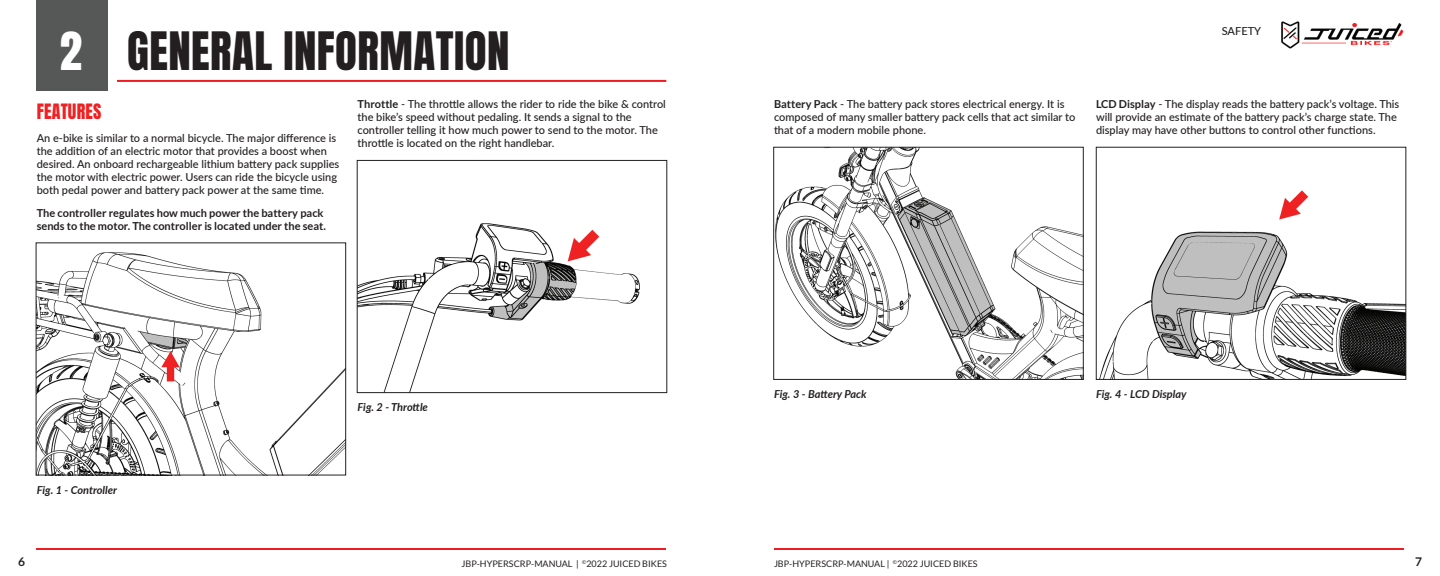
<style>
.page{position:relative;width:1440px;height:576px;background:#fff}
.page>*{position:absolute;margin:0;border:0;box-sizing:border-box;transform-origin:0 0}
.t1{font:45px "Anton";letter-spacing:.01em;color:#231f20}
.t2{font:18px "Anton";letter-spacing:.01em;color:#ee2123}
.t3{font:700 12px "Lato";color:#231f20}
.t4{font:500 11px/13.2px "Lato";color:#231f20}
.t5{font:700 11px/13.2px "Lato";color:#231f20}
.t6{font:italic 700 11px "Lato";color:#231f20}
.t7{font:9px "Lato";color:#231f20}
.s1{color:#fff}
.s2{font-weight:700}
</style>
<div class="page">
<img style="left:1281px;top:21px;width:123px;height:28px">
<hr style="left:774px;top:548px;width:630px;height:2px;background:#ee1d23">
<hr style="left:36px;top:548px;width:630px;height:2px;background:#ee1d23">
<hr style="left:117px;top:80px;width:549px;height:2px;background:#ee1d23">
<div style="left:36px;top:0;width:72px;height:91px;background:#565757"></div>
<img style="left:38px;top:252px;width:306px;height:221px">
<div style="left:36px;top:243px;width:310px;height:232px;border:1px solid #231f20"></div>
<img style="left:359px;top:223px;width:281px;height:168px">
<div style="left:357px;top:160px;width:310px;height:233px;border:1px solid #231f20"></div>
<img style="left:775px;top:149px;width:307px;height:229px">
<div style="left:773px;top:147px;width:311px;height:233px;border:1px solid #231f20"></div>
<img style="left:1099px;top:190px;width:305px;height:188px">
<div style="left:1096px;top:147px;width:310px;height:233px;border:1px solid #231f20"></div>
<h1 class="t1" style="left:60px;top:29px;width:451px"><span class="s1">2</span> GENERAL INFORMATION</h1>
<h2 class="t2" style="left:37px;top:103px;width:66px">FEATURES</h2>
<p class="t4" style="left:37px;top:131px;width:304px">An e-bike is similar to a normal bicycle. The major difference is the addition of an electric motor that provides a boost when desired. An onboard rechargeable lithium battery pack supplies the motor with electric power. Users can ride the bicycle using both pedal power and battery pack power at the same time.</p>
<p class="t5" style="left:37px;top:206px;width:291px">The controller regulates how much power the battery pack sends to the motor. The controller is located under the seat.</p>
<p class="t4" style="left:358px;top:97px;width:310px"><span class="s2">Throttle</span> - The throttle allows the rider to ride the bike &amp; control the bike’s speed without pedaling. It sends a signal to the controller telling it how much power to send to the motor. The throttle is located on the right handlebar.</p>
<p class="t6" style="left:37px;top:482px;width:82px">Fig. 1 - Controller</p>
<p class="t6" style="left:358px;top:399px;width:72px">Fig. 2 - Throttle</p>
<p class="t4" style="left:1222px;top:24px;width:41px">SAFETY</p>
<p class="t4" style="left:774px;top:97px;width:303px"><span class="s2">Battery Pack</span> - The battery pack stores electrical energy. It is composed of many smaller battery pack cells that act similar to that of a modern mobile phone.</p>
<p class="t4" style="left:1096px;top:97px;width:305px"><span class="s2">LCD Display</span> - The display reads the battery pack’s voltage. This will provide an estimate of the battery pack’s charge state. The display may have other buttons to control other functions.</p>
<p class="t6" style="left:774px;top:386px;width:94px">Fig. 3 - Battery Pack</p>
<p class="t6" style="left:1096px;top:386px;width:92px">Fig. 4 - LCD Display</p>
<p class="t3" style="left:18px;top:555px;width:8px">6</p>
<p class="t7" style="left:462px;top:558px;width:207px">JBP-HYPERSCRP-MANUAL | <sup>©</sup>2022 JUICED BIKES</p>
<p class="t7" style="left:774px;top:558px;width:205px">JBP-HYPERSCRP-MANUAL | <sup>©</sup>2022 JUICED BIKES</p>
<p class="t3" style="left:1415px;top:555px;width:8px">7</p>
</div>
